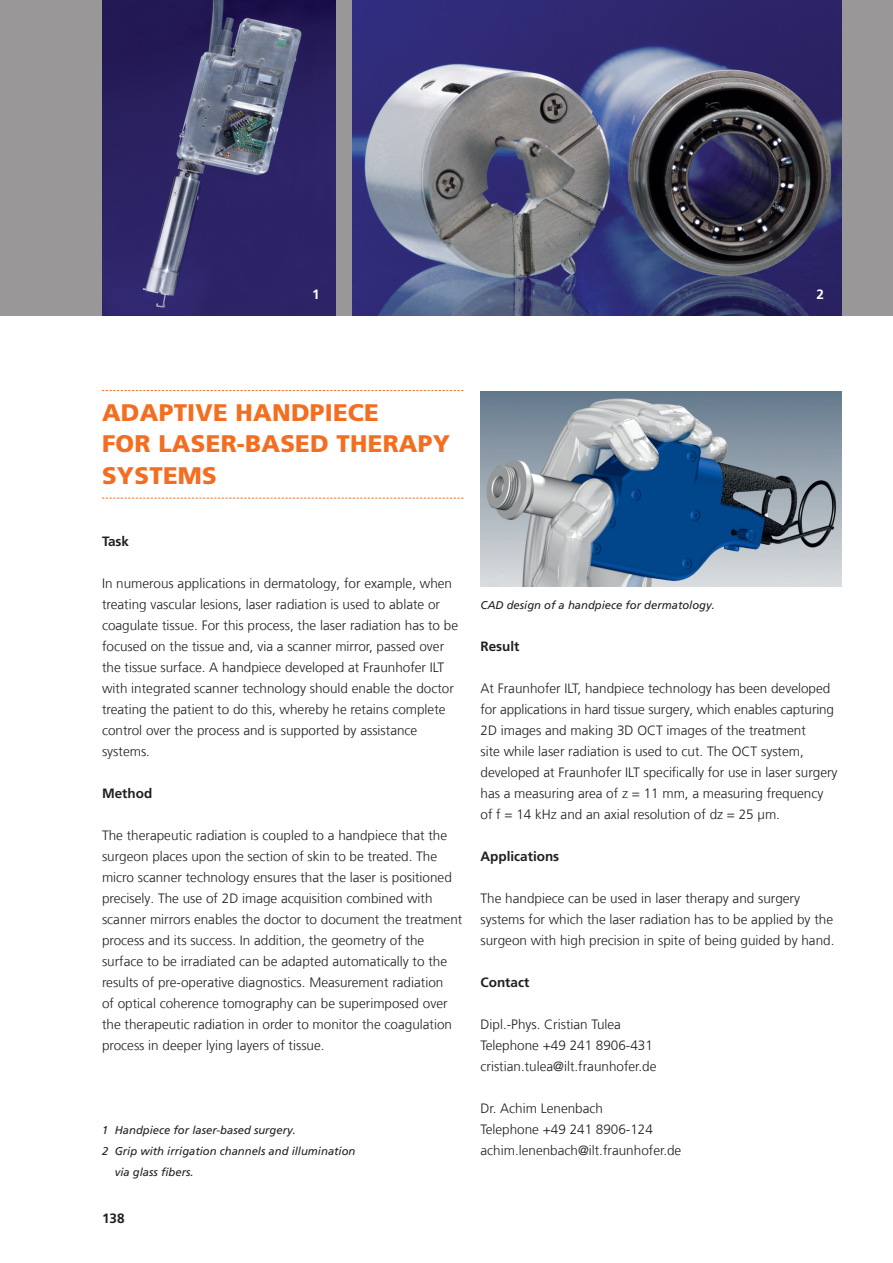
<style>
.page{position:relative;width:893px;height:1263px;background:#fff}
.page>*{position:absolute;margin:0;border:0;box-sizing:border-box;transform-origin:0 0}
.t1{font:900 24px/31.5px "Frutiger LT Com";letter-spacing:.01em;color:#f36e21}
.t2{font:300 13.5px/21px "Frutiger LT Com";color:#231f20}
.t3{font:700 13.5px "Frutiger LT Com";color:#231f20}
.t4{font:700 13.5px "Frutiger LT Com";color:#fff}
.t5{font:italic 11.25px "Frutiger LT Com";color:#231f20}
</style>
<div class="page">
<div style="left:0;top:0;width:893px;height:315px;background:#999798"></div>
<img style="left:102px;top:0;width:234px;height:315px">
<img style="left:353px;top:0;width:489px;height:315px">
<svg style="left:102px;top:390px;width:361px;height:1px"></svg>
<svg style="left:102px;top:498px;width:361px;height:1px"></svg>
<img style="left:480px;top:391px;width:362px;height:196px">
<p class="t4" style="left:312px;top:286px;width:9px">1</p>
<p class="t4" style="left:816px;top:286px;width:9px">2</p>
<h1 class="t1" style="left:102px;top:397px;width:350px">ADAPTIVE HANDPIECE<br>FOR LASER-BASED THERAPY<br>SYSTEMS</h1>
<p class="t3" style="left:102px;top:533px;width:29px">Task</p>
<p class="t2" style="left:102px;top:573px;width:358px">In numerous applications in dermatology, for example, when treating vascular lesions, laser radiation is used to ablate or coagulate tissue. For this process, the laser radiation has to be focused on the tissue and, via a scanner mirror, passed over the tissue surface. A handpiece developed at Fraunhofer ILT with integrated scanner technology should enable the doctor treating the patient to do this, whereby he retains complete control over the process and is supported by assistance systems.</p>
<p class="t3" style="left:102px;top:785px;width:52px">Method</p>
<p class="t2" style="left:102px;top:825px;width:362px">The therapeutic radiation is coupled to a handpiece that the surgeon places upon the section of skin to be treated. The micro scanner technology ensures that the laser is positioned precisely. The use of 2D image acquisition combined with scanner mirrors enables the doctor to document the treatment process and its success. In addition, the geometry of the surface to be irradiated can be adapted automatically to the results of pre-operative diagnostics. Measurement radiation<br>of optical coherence tomography can be superimposed over the therapeutic radiation in order to monitor the coagulation process in deeper lying layers of tissue.</p>
<p class="t5" style="left:102px;top:1124px;width:195px">1 Handpiece for laser-based surgery.</p>
<p class="t5" style="left:102px;top:1145px;width:255px">2 Grip with irrigation channels and illumination</p>
<p class="t5" style="left:115px;top:1166px;width:80px">via glass fibers.</p>
<p class="t3" style="left:102px;top:1210px;width:24px">138</p>
<p class="t5" style="left:480px;top:599px;width:236px">CAD design of a handpiece for dermatology.</p>
<p class="t3" style="left:480px;top:638px;width:41px">Result</p>
<p class="t2" style="left:480px;top:678px;width:359px">At Fraunhofer ILT, handpiece technology has been developed for applications in hard tissue surgery, which enables capturing 2D images and making 3D OCT images of the treatment<br>site while laser radiation is used to cut. The OCT system, developed at Fraunhofer ILT specifically for use in laser surgery has a measuring area of z = 11 mm, a measuring frequency of f = 14 kHz and an axial resolution of dz = 25 µm.</p>
<p class="t3" style="left:480px;top:848px;width:80px">Applications</p>
<p class="t2" style="left:480px;top:888px;width:355px">The handpiece can be used in laser therapy and surgery systems for which the laser radiation has to be applied by the surgeon with high precision in spite of being guided by hand.</p>
<p class="t3" style="left:480px;top:974px;width:50px">Contact</p>
<p class="t2" style="left:480px;top:1014px;width:178px">Dipl.-Phys. Cristian Tulea<br>Telephone +49 241 8906-431 cristian.tulea@ilt.fraunhofer.de</p>
<p class="t2" style="left:480px;top:1098px;width:202px">Dr. Achim Lenenbach<br>Telephone +49 241 8906-124 achim.lenenbach@ilt.fraunhofer.de</p>
</div>
